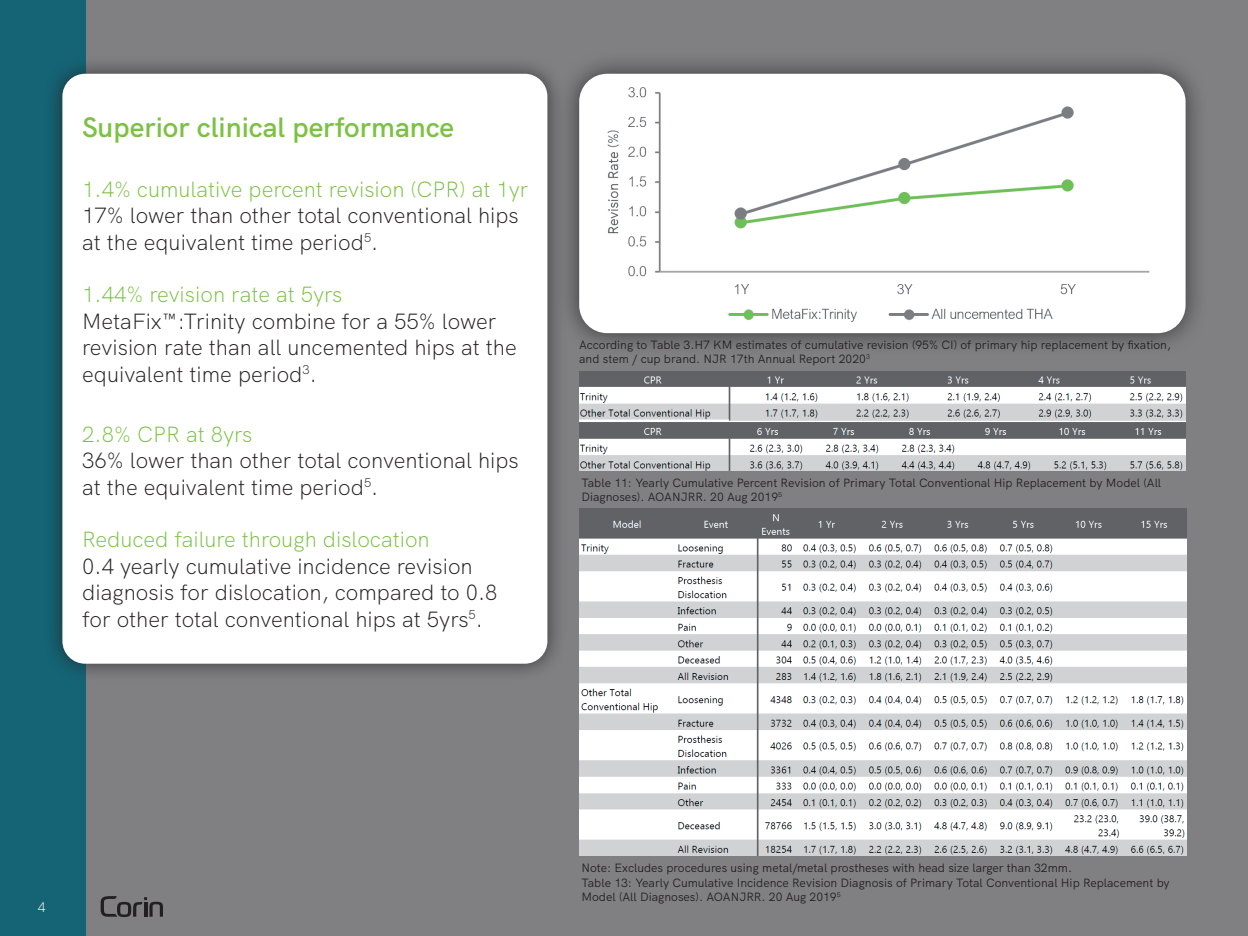
<style>
.page{position:relative;width:1248px;height:936px;background:#fff}
.page>*{position:absolute;margin:0;border:0;box-sizing:border-box;transform-origin:0 0}
.t1{font:600 28px "HK Grotesk";color:#7bc142}
.t2{font:300 22px/26.4px "HK Grotesk";color:#231f20}
.t3{font:300 22px "HK Grotesk";color:#7bc142}
.t4{font:300 14px "HK Grotesk";color:#fff}
.t5{font:12px/14.4px "HK Grotesk";color:#231f20}
</style>
<div class="page">
<div style="left:0;top:0;width:1247px;height:935px;background:#808083"></div>
<div style="left:0;top:0;width:85px;height:935px;background:#146476"></div>
<svg style="left:101px;top:896px;width:62px;height:20px"></svg>
<div style="left:43px;top:55px;width:523px;height:628px;background:#231f20;opacity:.75"></div>
<div style="left:62px;top:74px;width:485px;height:589px;background:#fff;border-radius:23px"></div>
<div style="left:555px;top:51px;width:653px;height:305px;background:#231f20;opacity:.75"></div>
<div style="left:579px;top:74px;width:606px;height:259px;background:#fff;border-radius:28px"></div>
<img style="left:579px;top:371px;width:606px;height:99px">
<img style="left:579px;top:508px;width:607px;height:347px">
<img style="left:607px;top:87px;width:543px;height:235px">
<h1 class="t1" style="left:82px;top:105px;width:373px">Superior clinical performance</h1>
<h2 class="t3" style="left:82px;top:172px;width:448px">1.4% cumulative percent revision (CPR) at 1yr</h2>
<h2 class="t2" style="left:82px;top:200px;width:438px">17% lower than other total conventional hips at the equivalent time period<sup>5</sup>.</h2>
<h2 class="t3" style="left:82px;top:277px;width:262px">1.44% revision rate at 5yrs</h2>
<h2 class="t2" style="left:82px;top:306px;width:436px">MetaFix™:Trinity combine for a 55% lower revision rate than all uncemented hips at the equivalent time period<sup>3</sup>.</h2>
<h2 class="t3" style="left:82px;top:417px;width:172px">2.8% CPR at 8yrs</h2>
<h2 class="t2" style="left:82px;top:445px;width:438px">36% lower than other total conventional hips at the equivalent time period<sup>5</sup>.</h2>
<h2 class="t3" style="left:82px;top:522px;width:349px">Reduced failure through dislocation</h2>
<h2 class="t2" style="left:82px;top:551px;width:417px">0.4 yearly cumulative incidence revision diagnosis for dislocation, compared to 0.8 for other total conventional hips at 5yrs<sup>5</sup>.</h2>
<p class="t5" style="left:579px;top:336px;width:593px">According to Table 3.H7 KM estimates of cumulative revision (95% CI) of primary hip replacement by fixation, and stem / cup brand. NJR 17th Annual Report 2020<sup>3</sup></p>
<p class="t5" style="left:581px;top:474px;width:581px">Table 11: Yearly Cumulative Percent Revision of Primary Total Conventional Hip Replacement by Model (All<br>Diagnoses). AOANJRR. 20 Aug 2019<sup>5</sup></p>
<p class="t4" style="left:38px;top:895px;width:9px">4</p>
<p class="t5" style="left:581px;top:859px;width:589px">Note: Excludes procedures using metal/metal prostheses with head size larger than 32mm.<br>Table 13: Yearly Cumulative Incidence Revision Diagnosis of Primary Total Conventional Hip Replacement by<br>Model (All Diagnoses). AOANJRR. 20 Aug 2019<sup>5</sup></p>
</div>
